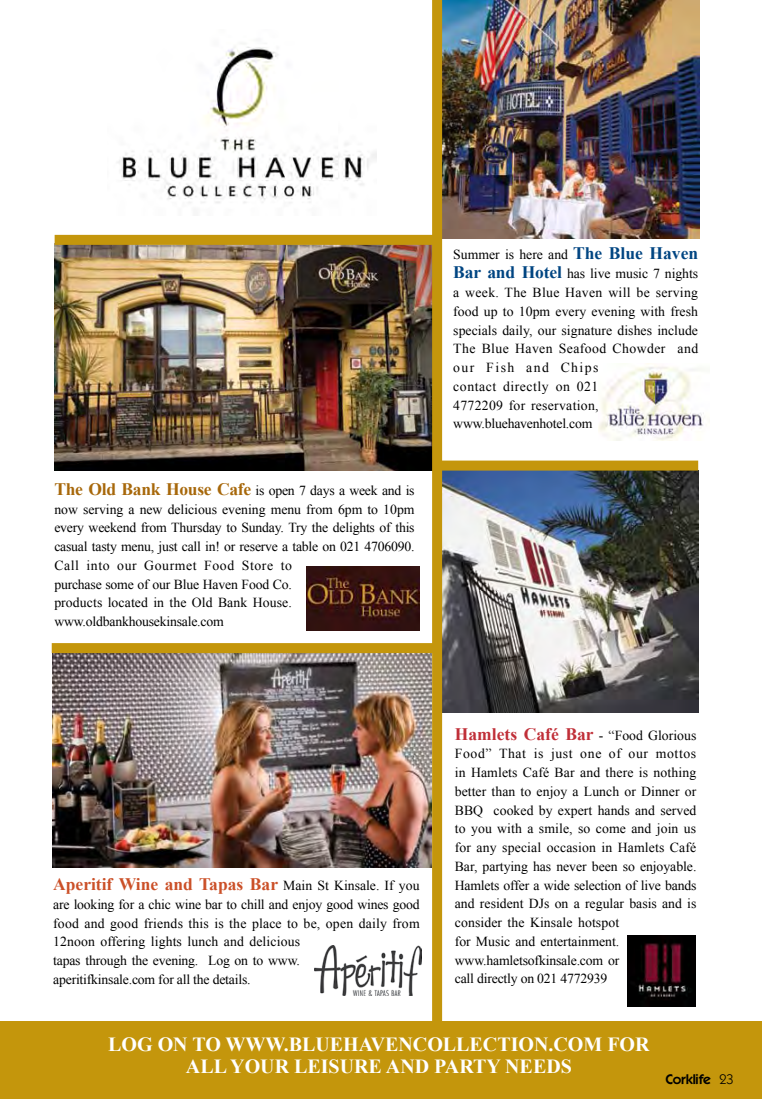
<style>
.page{position:relative;width:762px;height:1099px;background:#fff}
.page>*{position:absolute;margin:0;border:0;box-sizing:border-box;transform-origin:0 0}
.t1{font:700 20px/22.5px "Times New Roman";color:#fff;text-align:center}
.t2{font:700 17.5px "Times New Roman";color:#cb5028}
.t3{font:700 17.5px "Times New Roman";color:#c02f38}
.t4{font:600 14px "Itc Kabel";color:#000}
.t5{font:14px "Itc Kabel";color:#000}
.t6{font:13.75px/18.8px "Times New Roman";color:#000}
.s1{font-weight:700;font-size:17.5px;color:#a7680b}
.s2{font-weight:700;font-size:17.5px;color:#004582}
.s3{font-weight:400;font-size:13.75px;color:#000}
</style>
<div class="page">
<div style="left:0;top:1020px;width:762px;height:78px;background:#c4960c"></div>
<img style="left:442px;top:0;width:257px;height:238px">
<img style="left:52px;top:653px;width:380px;height:214px">
<img style="left:55px;top:245px;width:377px;height:225px">
<img style="left:306px;top:566px;width:113px;height:64px">
<img style="left:117px;top:43px;width:259px;height:160px">
<img style="left:442px;top:470px;width:256px;height:242px">
<div style="left:432px;top:0;width:10px;height:1022px;background:#c4960c"></div>
<div style="left:439px;top:460px;width:259px;height:10px;background:#c4960c"></div>
<img style="left:314px;top:945px;width:107px;height:50px">
<img style="left:627px;top:935px;width:69px;height:71px">
<div style="left:55px;top:235px;width:382px;height:10px;background:#c4960c"></div>
<div style="left:52px;top:643px;width:386px;height:10px;background:#c4960c"></div>
<img style="left:598px;top:365px;width:106px;height:75px">
<p class="t6" style="left:54px;top:480px;width:362px"><span class="s1">THE OLD BANK HOUSE CAFE</span> is open 7 days a week and is now serving a new delicious evening menu from 6pm to 10pm every weekend from Thursday to Sunday. Try the delights of this casual tasty menu, just call in! or reserve a table on 021 4706090.<br>Call into our Gourmet Food Store to<br>purchase some of our Blue Haven Food Co.<br>products located in the Old Bank House. www.oldbankhousekinsale.com</p>
<p class="t6" style="left:453px;top:245px;width:246px">Summer is here and <span class="s2">THE BLUE HAVEN<br>BAR AND HOTEL</span> has live music 7 nights a week. The Blue Haven will be serving food up to 10pm every evening with fresh specials daily, our signature dishes include<br>The Blue Haven Seafood Chowder and our Fish and Chips<br>contact directly on 021<br>4772209 for reservation, www.bluehavenhotel.com</p>
<p class="t2" style="left:53px;top:874px;width:368px">APERITIF WINE AND TAPAS BAR <span class="s3">Main St Kinsale. If you</span></p>
<p class="t6" style="left:53px;top:894px;width:368px">are looking for a chic wine bar to chill and enjoy good wines good food and good friends this is the place to be, open daily from 12noon offering lights lunch and delicious<br>tapas through the evening. Log on to www.<br>aperitifkinsale.com for all the details.</p>
<p class="t3" style="left:455px;top:723px;width:243px">HAMLETS CAFÉ BAR <span class="s3">- “Food Glorious</span></p>
<p class="t6" style="left:455px;top:744px;width:243px">Food” That is just one of our mottos in Hamlets Café Bar and there is nothing better than to enjoy a Lunch or Dinner or BBQ cooked by expert hands and served to you with a smile, so come and join us for any special occasion in Hamlets Café Bar, partying has never been so enjoyable.<br>Hamlets offer a wide selection of live bands and resident DJs on a regular basis and is consider the Kinsale hotspot<br>for Music and entertainment. www.hamletsofkinsale.com or<br>call directly on 021 4772939</p>
<h1 class="t1" style="left:108px;top:1032px;width:543px">LOG ON TO WWW.BLUEHAVENCOLLECTION.COM FOR<br>ALL YOUR LEISURE AND PARTY NEEDS</h1>
<p class="t4" style="left:665px;top:1071px;width:47px">Corklife</p>
<p class="t5" style="left:719px;top:1070px;width:16px">23</p>
</div>
